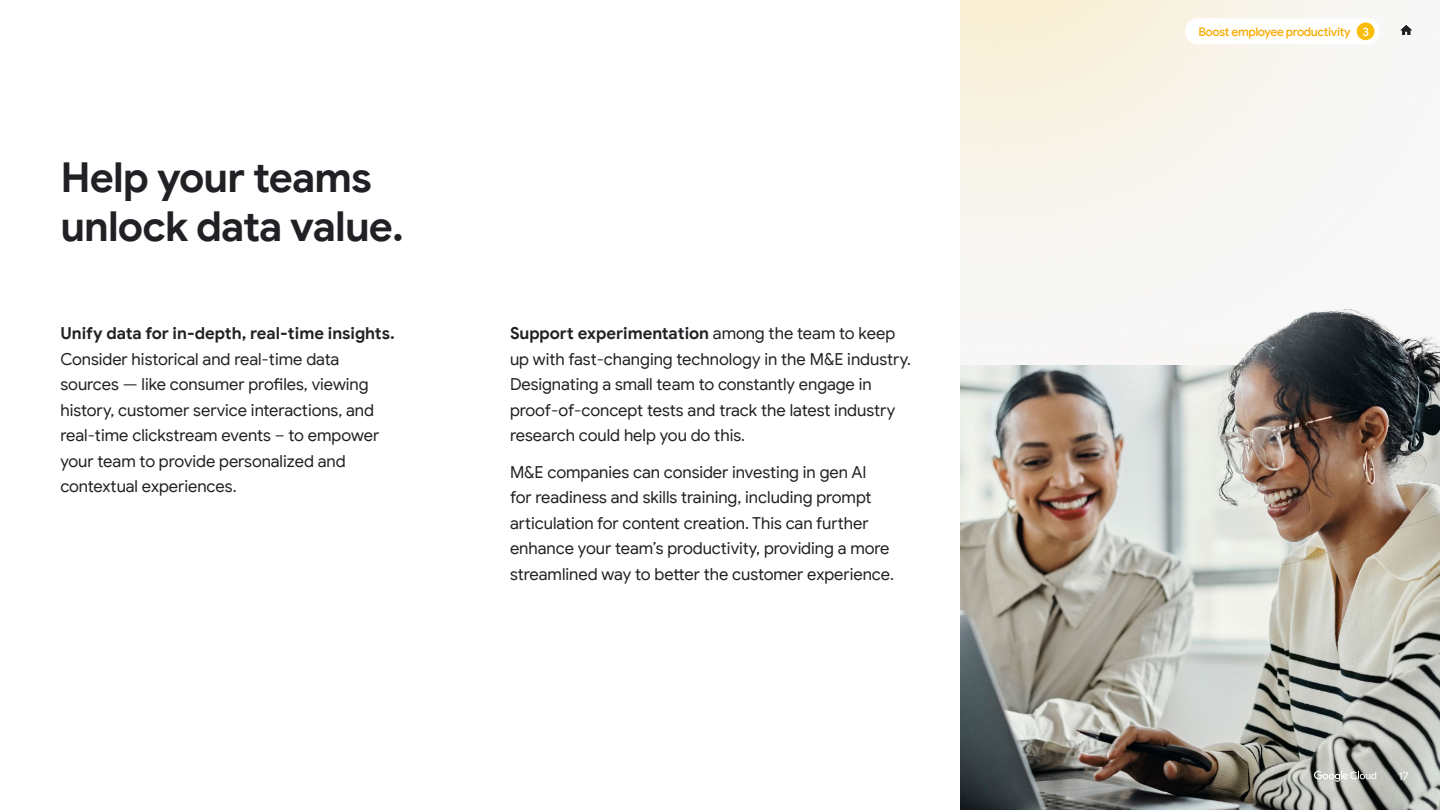
<style>
.page{position:relative;width:1440px;height:810px;background:#fff}
.page>*{position:absolute;margin:0;border:0;box-sizing:border-box;transform-origin:0 0}
.t1{font:700 41.25px/48.8px "Google Sans";letter-spacing:-.02em;color:#202124}
.t2{font:16.5px/25.5px "Google Sans";color:#202124}
.t3{font:700 16.5px "Google Sans";color:#202124}
.t4{font:500 12px "Google Sans";letter-spacing:-.035em;color:#f9ab00}
.t5{font:11.25px "Google Sans";color:#fff}
.s1{font-weight:700}
.s2{color:#fff}
</style>
<div class="page">
<img style="left:960px;top:769px;width:480px;height:41px">
<div style="left:1357px;top:22px;width:17px;height:18px;background:#fabd05;border-radius:50%"></div>
<img style="left:960px;top:286px;width:480px;height:483px">
<svg style="left:1400px;top:25px;width:12px;height:10px"></svg>
<svg style="left:1314px;top:771px;width:62px;height:11px"></svg>
<h1 class="t1" style="left:60px;top:154px;width:345px">Help your teams unlock data value.</h1>
<p class="t3" style="left:60px;top:323px;width:336px">Unify data for in-depth, real-time insights.</p>
<p class="t2" style="left:60px;top:346px;width:320px">Consider historical and real-time data sources — like consumer profiles, viewing history, customer service interactions, and real-time clickstream events – to empower your team to provide personalized and contextual experiences.</p>
<p class="t2" style="left:510px;top:321px;width:402px"><span class="s1">Support experimentation</span> among the team to keep up with fast-changing technology in the M&amp;E industry.<br>Designating a small team to constantly engage in proof-of-concept tests and track the latest industry research could help you do this.</p>
<p class="t2" style="left:510px;top:459px;width:386px">M&amp;E companies can consider investing in gen AI<br>for readiness and skills training, including prompt articulation for content creation. This can further enhance your team’s productivity, providing a more streamlined way to better the customer experience.</p>
<p class="t4" style="left:1198px;top:25px;width:172px">Boost employee productivity <span class="s2">3</span></p>
<p class="t5" style="left:1398px;top:769px;width:12px">17</p>
</div>
